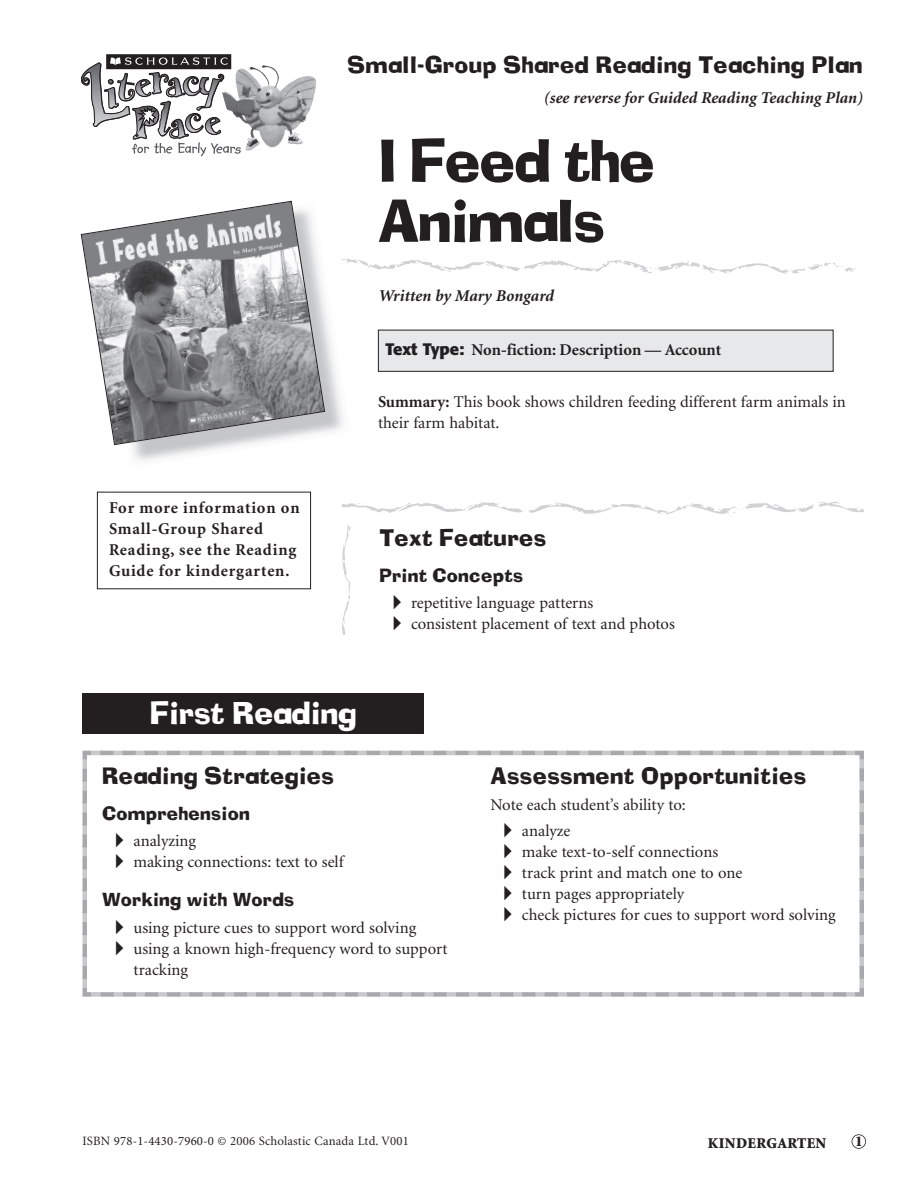
<style>
.page{position:relative;width:918px;height:1188px;background:#fff}
.page>*{position:absolute;margin:0;border:0;box-sizing:border-box;transform-origin:0 0}
.t1{font:57px/60px "Neo Ad Lib";letter-spacing:-.02em;color:#231f20}
.t2{font:30px "Neo Ad Lib";color:#fff}
.t3{font:22.5px "Neo Ad Lib";letter-spacing:.02em;color:#231f20}
.t4{font:18px "Neo Ad Lib";letter-spacing:.02em;color:#231f20}
.t5{font:16.5px/21px "Minion";color:#231f20}
.t6{font:700 16.5px/21px "Minion";letter-spacing:.045em;color:#231f20}
.t7{font:italic 700 16.5px "Minion";color:#231f20}
.t8{font:700 16.5px "Minion";color:#231f20}
.t9{font:900 15px "Minion";letter-spacing:.025em;color:#231f20}
.t10{font:12.75px "Minion";letter-spacing:.01em;color:#231f20}
.s1{font-family:"Formata"}
.s2{font-weight:700}
.s3{font-family:"European Pi Three"}
.s4{font-family:"Minion Pro"}
</style>
<div class="page">
<svg style="left:114px;top:310px;width:229px;height:151px"></svg>
<img style="left:241px;top:115px;width:61px;height:36px">
<svg style="left:81px;top:54px;width:160px;height:102px"></svg>
<svg style="left:342px;top:501px;width:522px;height:134px"></svg>
<svg style="left:82px;top:750px;width:782px;height:247px"></svg>
<div style="left:82px;top:694px;width:342px;height:40px;background:#231f20"></div>
<div style="left:379px;top:330px;width:454px;height:41px;background:#e7e8e9"></div>
<div style="left:378px;top:330px;width:456px;height:42px;border:1px solid #231f20"></div>
<svg style="left:80px;top:200px;width:245px;height:245px"></svg>
<svg style="left:342px;top:258px;width:514px;height:16px"></svg>
<div style="left:97px;top:492px;width:214px;height:97px;border:1px solid #231f20"></div>
<div style="left:852px;top:1134px;width:14px;height:15px;border:2px solid #231f20;border-radius:50%"></div>
<h3 class="t3" style="left:348px;top:56px;width:516px">Small-Group Shared Reading Teaching Plan</h3>
<p class="t7" style="left:543px;top:92px;width:321px">(see reverse for Guided Reading Teaching Plan)</p>
<h1 class="t1" style="left:378px;top:137px;width:278px">I Feed the<br>Animals</h1>
<p class="t7" style="left:378px;top:289px;width:177px">Written by Mary Bongard</p>
<p class="t8" style="left:386px;top:344px;width:337px"><span class="s1">Text Type:</span> Non-fiction: Description — Account</p>
<p class="t5" style="left:378px;top:393px;width:469px"><span class="s2">Summary:</span> This book shows children feeding different farm animals in their farm habitat.</p>
<p class="t6" style="left:109px;top:499px;width:192px">For more information on<br>Small-Group Shared<br>Reading, see the Reading<br>Guide for kindergarten.</p>
<h3 class="t3" style="left:380px;top:529px;width:168px">Text Features</h3>
<p class="t4" style="left:380px;top:569px;width:145px">Print Concepts</p>
<p class="t5" style="left:393px;top:594px;width:202px"><span class="s3">-</span> repetitive language patterns</p>
<p class="t5" style="left:393px;top:615px;width:283px"><span class="s3">-</span> consistent placement of text and photos</p>
<h2 class="t2" style="left:150px;top:702px;width:208px">First Reading</h2>
<h3 class="t3" style="left:102px;top:767px;width:234px">Reading Strategies</h3>
<p class="t4" style="left:102px;top:807px;width:149px">Comprehension</p>
<p class="t5" style="left:116px;top:832px;width:82px"><span class="s3">-</span> analyzing</p>
<p class="t5" style="left:116px;top:853px;width:230px"><span class="s3">-</span> making connections: text to self</p>
<p class="t4" style="left:102px;top:893px;width:194px">Working with Words</p>
<p class="t5" style="left:116px;top:918px;width:302px"><span class="s3">-</span> using picture cues to support word solving</p>
<p class="t5" style="left:134px;top:939px;width:316px;text-indent:-18px"><span class="s3">-</span> using a known high-frequency word to support tracking</p>
<h3 class="t3" style="left:490px;top:767px;width:317px">Assessment Opportunities</h3>
<p class="t5" style="left:490px;top:796px;width:197px">Note each student’s ability to:</p>
<p class="t5" style="left:504px;top:821px;width:68px"><span class="s3">-</span> analyze</p>
<p class="t5" style="left:504px;top:842px;width:216px"><span class="s3">-</span> make text-to-self connections</p>
<p class="t5" style="left:504px;top:863px;width:240px"><span class="s3">-</span> track print and match one to one</p>
<p class="t5" style="left:504px;top:884px;width:182px"><span class="s3">-</span> turn pages appropriately</p>
<p class="t5" style="left:504px;top:905px;width:333px"><span class="s3">-</span> check pictures for cues to support word solving</p>
<p class="t10" style="left:82px;top:1136px;width:328px">ISBN <span class="s4">978-1-4430-7960-0</span> © 2006 Scholastic Canada Ltd. V0<span class="s4">01</span></p>
<p class="t9" style="left:708px;top:1137px;width:120px">KINDERGARTEN</p>
<p class="t9" style="left:855px;top:1135px;width:9px">1</p>
</div>
